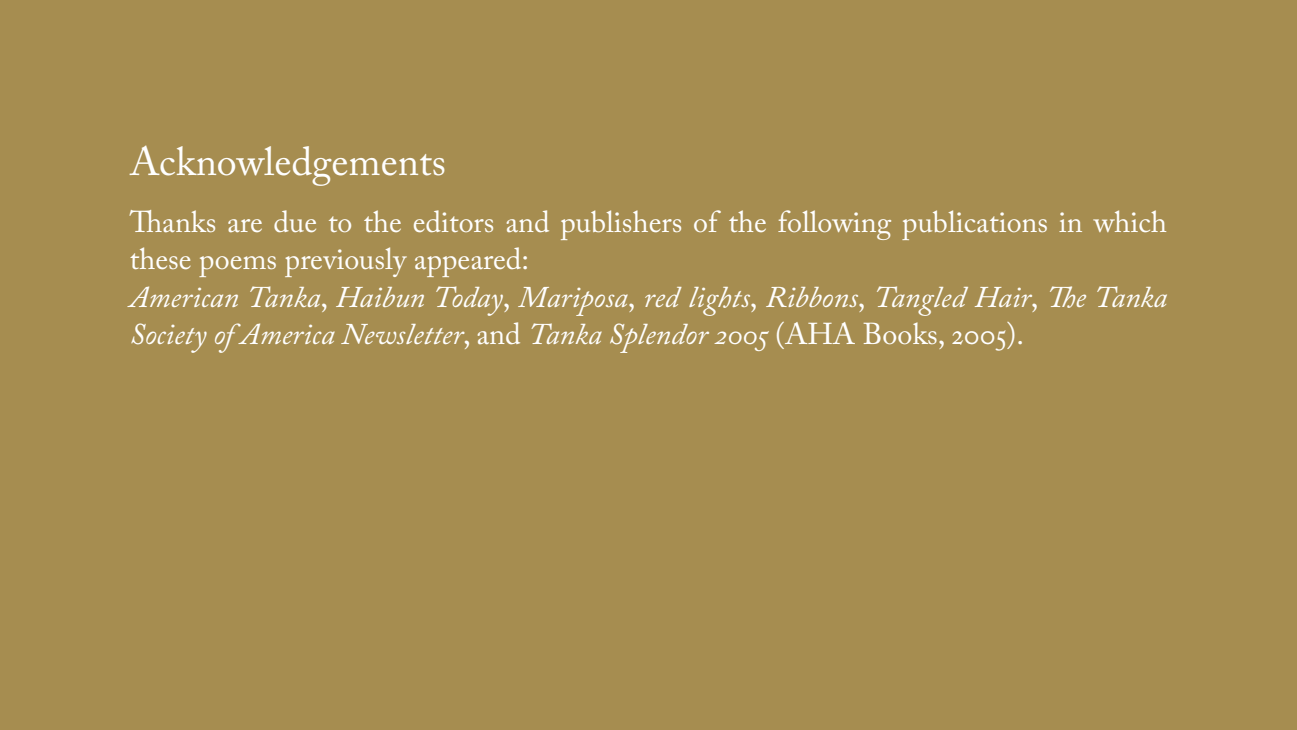
<style>
.page{position:relative;width:1297px;height:730px;background:#a68d50}
.page>*{position:absolute;margin:0;border:0;box-sizing:border-box;transform-origin:0 0}
.t1{font:40px "Adobe Caslon Pro";color:#fff}
.t2{font:italic 30px/37.5px "Adobe Caslon Pro";color:#fff}
.t3{font:30px/37.5px "Adobe Caslon Pro";color:#fff}
.s1{font-style:normal}
</style>
<div class="page">
<p class="t1" style="left:130px;top:138px;width:318px">Acknowledgements</p>
<p class="t3" style="left:130px;top:203px;width:1039px">Thanks are due to the editors and publishers of the following publications in which these poems previously appeared:</p>
<p class="t2" style="left:130px;top:278px;width:1039px">American Tanka<span class="s1">,</span> Haibun Today<span class="s1">,</span> Mariposa<span class="s1">,</span> red lights<span class="s1">,</span> Ribbons<span class="s1">,</span> Tangled Hair<span class="s1">,</span> The Tanka<br>Society of America Newsletter<span class="s1">, and</span> Tanka Splendor 2005 <span class="s1">(AHA Books, 2005).</span></p>
</div>
